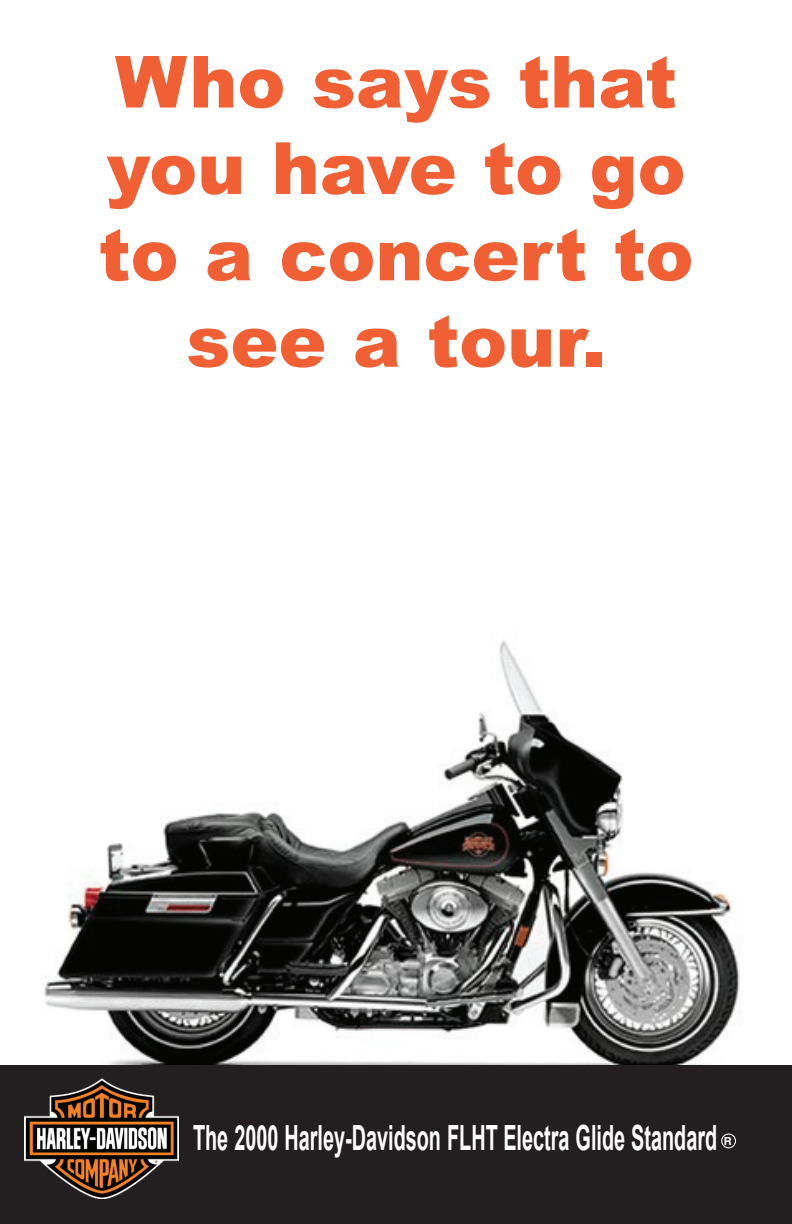
<style>
.page{position:relative;width:792px;height:1224px;background:#fff}
.page>*{position:absolute;margin:0;border:0;box-sizing:border-box;transform-origin:0 0}
.t1{font:900 72px/86.4px "Arial";color:#f16034;text-align:center}
.t2{font:700 34.8px "Arial";color:#fff;scale:.57 1}
.t3{font:700 11px "Helvetica";color:#fff}
</style>
<div class="page">
<img style="left:44px;top:640px;width:696px;height:425px">
<div style="left:0;top:1065px;width:792px;height:159px;background:#231f20"></div>
<img style="left:25px;top:1078px;width:153px;height:120px">
<div style="left:721px;top:1133px;width:15px;height:15px;border:1px solid #fff;border-radius:50%"></div>
<h1 class="t1" style="left:99px;top:36px;width:596px">Who says that you have to go to a concert to see a tour.</h1>
<p class="t2" style="left:193px;top:1115px;width:921px">The 2000 Harley-Davidson FLHT Electra Glide Standard</p>
<p class="t3" style="left:724px;top:1134px;width:9px">R</p>
</div>
